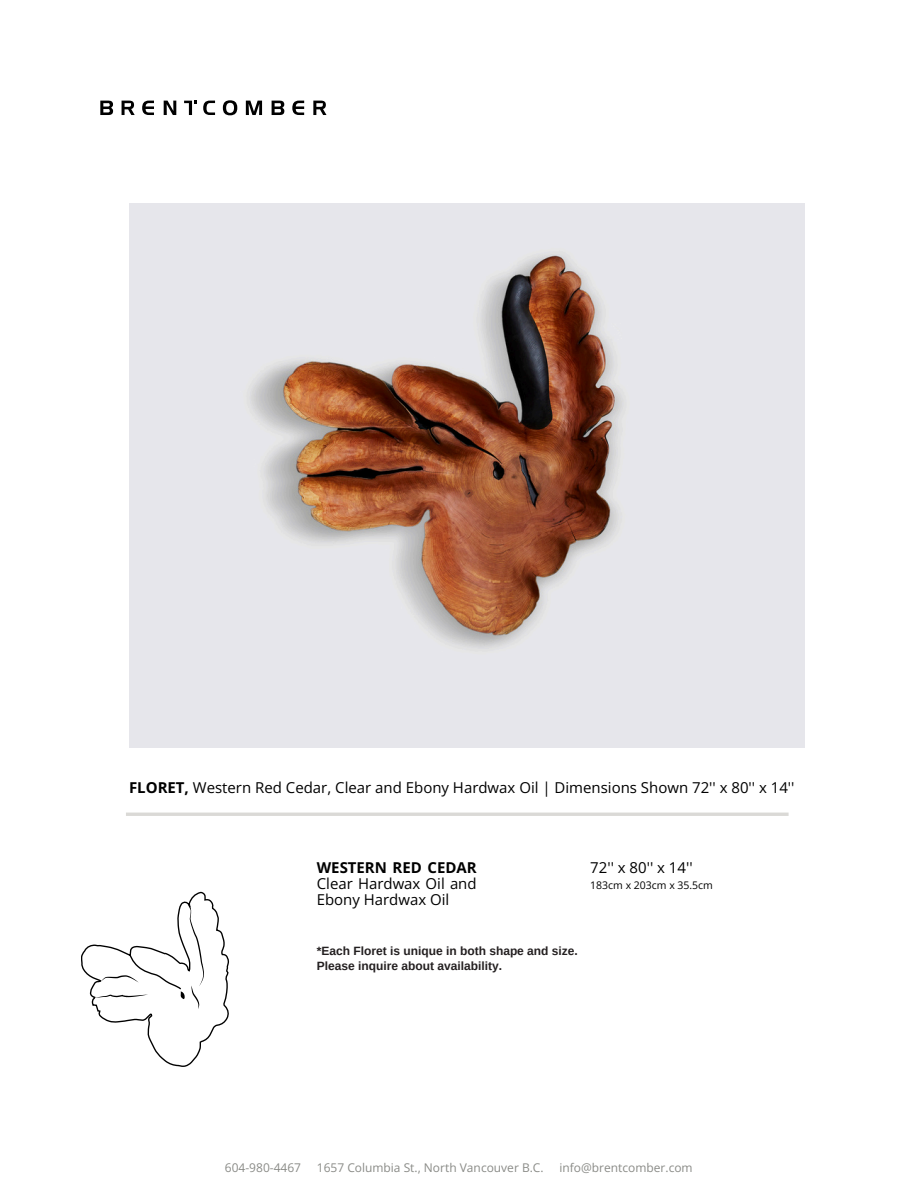
<style>
.page{position:relative;width:918px;height:1188px;background:#fff}
.page>*{position:absolute;margin:0;border:0;box-sizing:border-box;transform-origin:0 0}
.t1{font:15px/15.8px "Open Sans";color:#000;text-align:justify}
.t2{font:700 12px/14.7px "Arimo";color:#231f20}
.t3{font:12px "Open Sans";color:#8a8b87}
.t4{font:10.5px "Open Sans";color:#000}
.s1{font-weight:700}
</style>
<div class="page">
<hr style="left:126px;top:813px;width:663px;height:3px;background:#dad9d6">
<img style="left:130px;top:203px;width:675px;height:545px">
<svg style="left:100px;top:101px;width:13px;height:14px"></svg>
<svg style="left:122px;top:101px;width:13px;height:14px"></svg>
<svg style="left:142px;top:101px;width:12px;height:14px"></svg>
<svg style="left:164px;top:101px;width:12px;height:14px"></svg>
<svg style="left:203px;top:101px;width:7px;height:14px"></svg>
<svg style="left:223px;top:100px;width:14px;height:15px"></svg>
<svg style="left:246px;top:101px;width:16px;height:14px"></svg>
<svg style="left:272px;top:101px;width:12px;height:14px"></svg>
<svg style="left:292px;top:101px;width:12px;height:14px"></svg>
<svg style="left:313px;top:101px;width:14px;height:14px"></svg>
<svg style="left:184px;top:101px;width:13px;height:14px"></svg>
<svg style="left:81px;top:891px;width:148px;height:176px"></svg>
<h1 class="t1" style="left:129px;top:779px;width:667px"><span class="s1">FLORET,</span> Western Red Cedar, Clear and Ebony Hardwax Oil | Dimensions Shown 72'' x 80'' x 14''</h1>
<p class="t1" style="left:317px;top:860px;width:161px"><span class="s1">WESTERN RED CEDAR </span>Clear Hardwax Oil and Ebony Hardwax Oil</p>
<p class="t1" style="left:590px;top:860px;width:104px">72'' x 80'' x 14''</p>
<h1 class="t4" style="left:590px;top:878px;width:124px">183cm x 203cm x 35.5cm</h1>
<h3 class="t2" style="left:317px;top:943px;width:263px">*Each Floret is unique in both shape and size.<br>Please inquire about availability.</h3>
<p class="t3" style="left:225px;top:1159px;width:78px">604-980-4467</p>
<p class="t3" style="left:317px;top:1159px;width:228px">1657 Columbia St., North Vancouver B.C.</p>
<h2 class="t3" style="left:560px;top:1159px;width:135px">info@brentcomber.com</h2>
</div>
